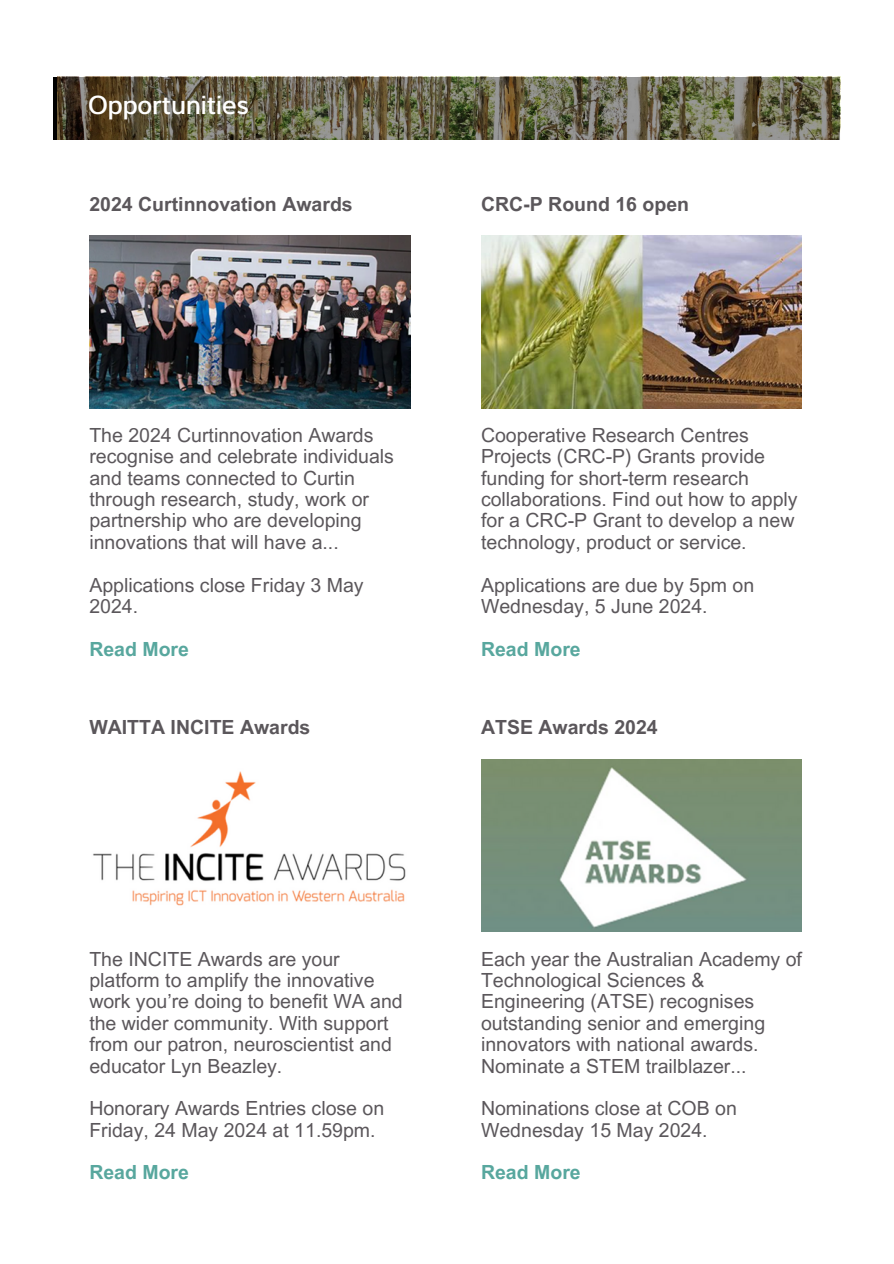
<style>
.page{position:relative;width:894px;height:1264px;background:#fff}
.page>*{position:absolute;margin:0;border:0;box-sizing:border-box;transform-origin:0 0}
.t1{font:500 27px "Interval";color:#fff}
.t2{font:19.5px/21.3px "Arial MT Pro";color:#5b575b}
.t3{font:700 19.5px "Arial MT Pro";color:#5b575b}
.t4{font:700 19.5px "Arial MT Pro";color:#58a79e}
</style>
<div class="page">
<img style="left:481px;top:236px;width:320px;height:172px">
<img style="left:89px;top:236px;width:321px;height:172px">
<img style="left:481px;top:759px;width:320px;height:172px">
<img style="left:93px;top:771px;width:313px;height:135px">
<img style="left:58px;top:77px;width:781px;height:63px">
<p class="t1" style="left:88px;top:94px;width:162px">Opportunities</p>
<p class="t3" style="left:89px;top:196px;width:265px">2024 Curtinnovation Awards</p>
<p class="t3" style="left:481px;top:196px;width:209px">CRC-P Round 16 open</p>
<h2 class="t2" style="left:89px;top:427px;width:306px">The 2024 Curtinnovation Awards recognise and celebrate individuals and teams connected to Curtin through research, study, work or partnership who are developing innovations that will have a...</h2>
<h2 class="t2" style="left:89px;top:576px;width:276px">Applications close Friday 3 May<br>2024.</h2>
<p class="t4" style="left:89px;top:641px;width:101px">Read More</p>
<p class="t2" style="left:481px;top:427px;width:318px">Cooperative Research Centres Projects (CRC-P) Grants provide funding for short-term research collaborations. Find out how to apply for a CRC-P Grant to develop a new technology, product or service.</p>
<h2 class="t2" style="left:481px;top:576px;width:275px">Applications are due by 5pm on<br>Wednesday, 5 June 2024.</h2>
<h2 class="t4" style="left:481px;top:641px;width:101px">Read More</h2>
<p class="t3" style="left:89px;top:720px;width:222px">WAITTA INCITE Awards</p>
<h2 class="t3" style="left:481px;top:720px;width:178px">ATSE Awards 2024</h2>
<p class="t2" style="left:89px;top:950px;width:315px">The INCITE Awards are your platform to amplify the innovative work you’re doing to benefit WA and the wider community. With support from our patron, neuroscientist and educator Lyn Beazley.</p>
<p class="t2" style="left:89px;top:1100px;width:296px">Honorary Awards Entries close on<br>Friday, 24 May 2024 at 11.59pm.</p>
<h2 class="t4" style="left:89px;top:1165px;width:101px">Read More</h2>
<p class="t2" style="left:481px;top:950px;width:322px">Each year the Australian Academy of<br>Technological Sciences &amp;<br>Engineering (ATSE) recognises outstanding senior and emerging innovators with national awards.<br>Nominate a STEM trailblazer...</p>
<p class="t2" style="left:481px;top:1100px;width:257px">Nominations close at COB on<br>Wednesday 15 May 2024.</p>
<p class="t4" style="left:481px;top:1165px;width:101px">Read More</p>
</div>
